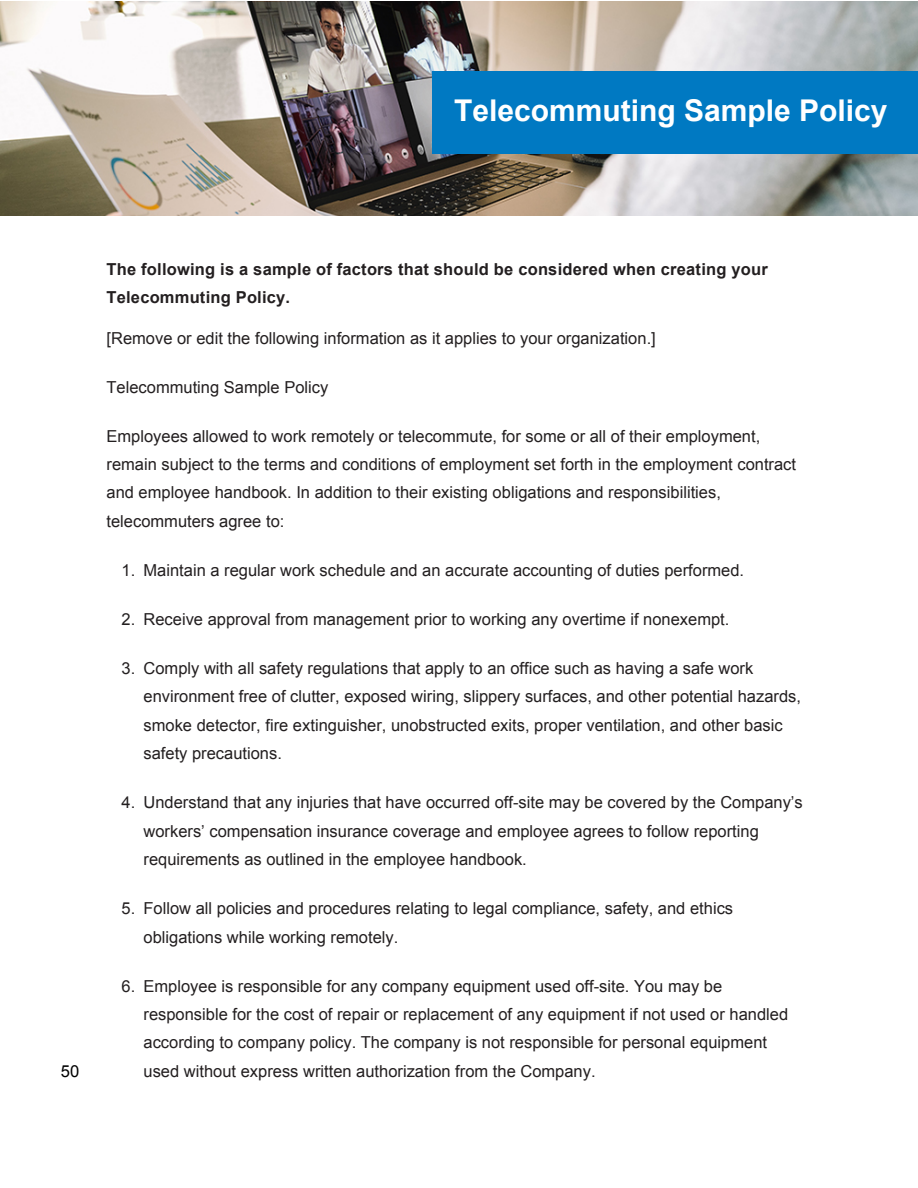
<style>
.page{position:relative;width:918px;height:1188px;background:#fff}
.page>*{position:absolute;margin:0;border:0;box-sizing:border-box;transform-origin:0 0}
.t1{font:700 30px "Arial";color:#fff}
.t2{font:16.5px/28.3px "Arial";color:#231f20}
.t3{font:700 16.5px/28.3px "Arial";letter-spacing:.01em;color:#231f20}
.t4{font:16.5px "Arial";color:#000}
</style>
<div class="page">
<img style="left:0;top:2px;width:917px;height:214px">
<div style="left:432px;top:72px;width:486px;height:82px;background:#0079c2"></div>
<h1 class="t1" style="left:454px;top:91px;width:435px">Telecommuting Sample Policy</h1>
<p class="t3" style="left:107px;top:255px;width:663px">The following is a sample of factors that should be considered when creating your<br>Telecommuting Policy.</p>
<p class="t2" style="left:107px;top:324px;width:551px">[Remove or edit the following information as it applies to your organization.]</p>
<p class="t2" style="left:107px;top:373px;width:223px">Telecommuting Sample Policy</p>
<p class="t2" style="left:107px;top:422px;width:691px">Employees allowed to work remotely or telecommute, for some or all of their employment, remain subject to the terms and conditions of employment set forth in the employment contract and employee handbook. In addition to their existing obligations and responsibilities, telecommuters agree to:</p>
<p class="t2" style="left:122px;top:556px;width:624px">1. Maintain a regular work schedule and an accurate accounting of duties performed.</p>
<p class="t2" style="left:122px;top:605px;width:609px">2. Receive approval from management prior to working any overtime if nonexempt.</p>
<p class="t2" style="left:144px;top:654px;width:659px;text-indent:-22px">3. Comply with all safety regulations that apply to an office such as having a safe work environment free of clutter, exposed wiring, slippery surfaces, and other potential hazards, smoke detector, fire extinguisher, unobstructed exits, proper ventilation, and other basic safety precautions.</p>
<p class="t2" style="left:144px;top:789px;width:661px;text-indent:-22px">4. Understand that any injuries that have occurred off-site may be covered by the Company’s workers’ compensation insurance coverage and employee agrees to follow reporting requirements as outlined in the employee handbook.</p>
<p class="t2" style="left:144px;top:894px;width:591px;text-indent:-22px">5. Follow all policies and procedures relating to legal compliance, safety, and ethics obligations while working remotely.</p>
<p class="t2" style="left:144px;top:972px;width:646px;text-indent:-22px">6. Employee is responsible for any company equipment used off-site. You may be responsible for the cost of repair or replacement of any equipment if not used or handled according to company policy. The company is not responsible for personal equipment</p>
<p class="t4" style="left:61px;top:1060px;width:20px">50</p>
<p class="t2" style="left:144px;top:1057px;width:454px">used without express written authorization from the Company.</p>
</div>
